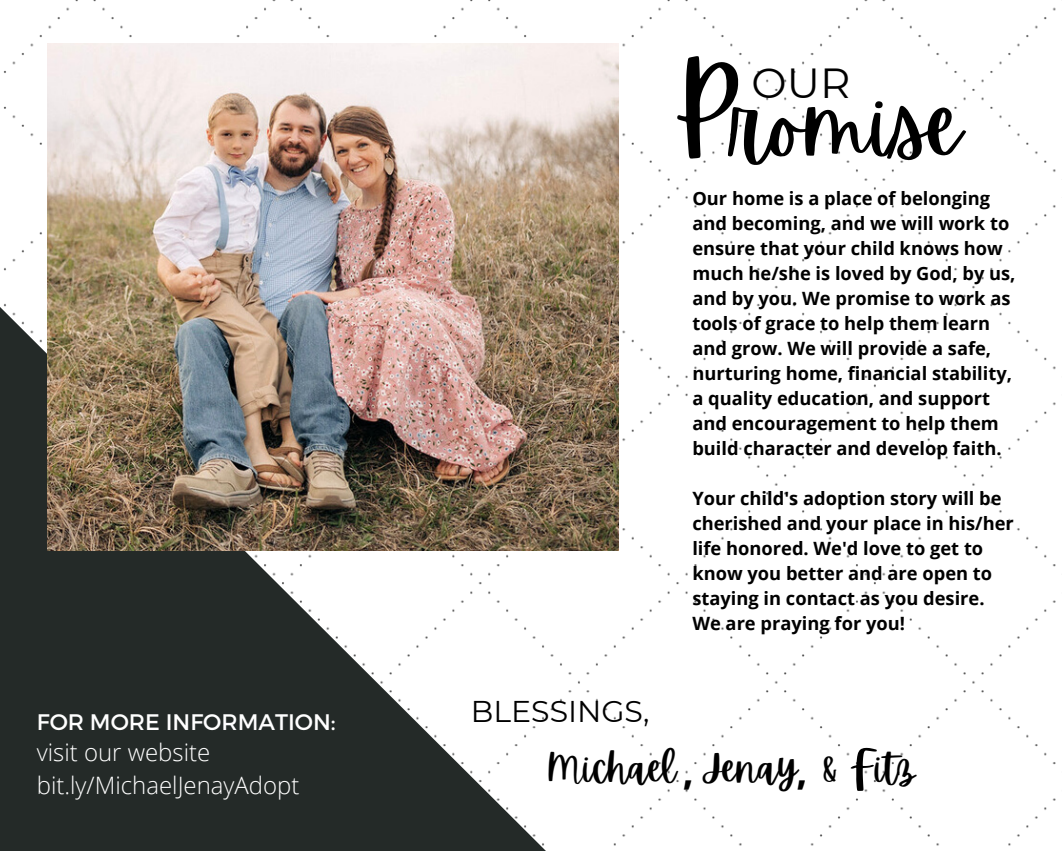
<style>
.page{position:relative;width:1062px;height:851px;background:#fff}
.page>*{position:absolute;margin:0;border:0;box-sizing:border-box;transform-origin:0 0}
.t1{font:116.85px "Apricots";color:#000}
.t2{font:86.85px "Apricots";color:#000}
.t3{font:54px "Apricots";color:#000}
.t4{font:42px "Montserrat";color:#000}
.t5{font:39px "Apricots";color:#000}
.t6{font:800 33px "Open Sans";color:#000}
.t7{font:30px "Montserrat";color:#000}
.t8{font:300 24px "Open Sans";color:#fff}
.t9{font:22.5px "Montserrat";color:#fff}
.t10{font:700 18.3px/24.9px "Open Sans";color:#000}
</style>
<div class="page">
<img style="left:3px;top:0;width:1053px;height:846px">
<svg style="left:0;top:307px;width:704px;height:543px;fill:#242a28"></svg>
<img style="left:48px;top:43px;width:571px;height:507px">
<p class="t1" style="left:671px;top:41px;width:67px">P</p>
<p class="t4" style="left:752px;top:58px;width:100px">OUR</p>
<p class="t2" style="left:730px;top:76px;width:233px">romise</p>
<p class="t10" style="left:692px;top:185px;width:299px">Our home is a place of belonging</p>
<p class="t10" style="left:692px;top:210px;width:325px">and becoming, and we will work to ensure that your child knows how much he/she is loved by God, by us, and by you. We promise to work as tools of grace to help them learn</p>
<p class="t10" style="left:692px;top:335px;width:321px">and grow. We will provide a safe, nurturing home, financial stability,</p>
<p class="t10" style="left:692px;top:385px;width:299px">a quality education, and support</p>
<p class="t10" style="left:692px;top:410px;width:311px">and encouragement to help them build character and develop faith.</p>
<p class="t10" style="left:692px;top:485px;width:323px">Your child's adoption story will be cherished and your place in his/her life honored. We'd love to get to know you better and are open to staying in contact as you desire.</p>
<p class="t10" style="left:692px;top:610px;width:214px">We are praying for you!</p>
<p class="t7" style="left:471px;top:693px;width:180px">BLESSINGS,</p>
<p class="t5" style="left:547px;top:746px;width:370px">Michael Jenay &amp; itz</p>
<p class="t9" style="left:37px;top:707px;width:300px">FOR MORE INFORMATION:</p>
<p class="t8" style="left:37px;top:735px;width:175px">visit our website</p>
<p class="t8" style="left:37px;top:768px;width:264px">bit.ly/MichaelJenayAdopt</p>
<p class="t6" style="left:683px;top:750px;width:12px">,</p>
<p class="t6" style="left:797px;top:750px;width:12px">,</p>
<p class="t3" style="left:850px;top:738px;width:27px">F</p>
</div>
